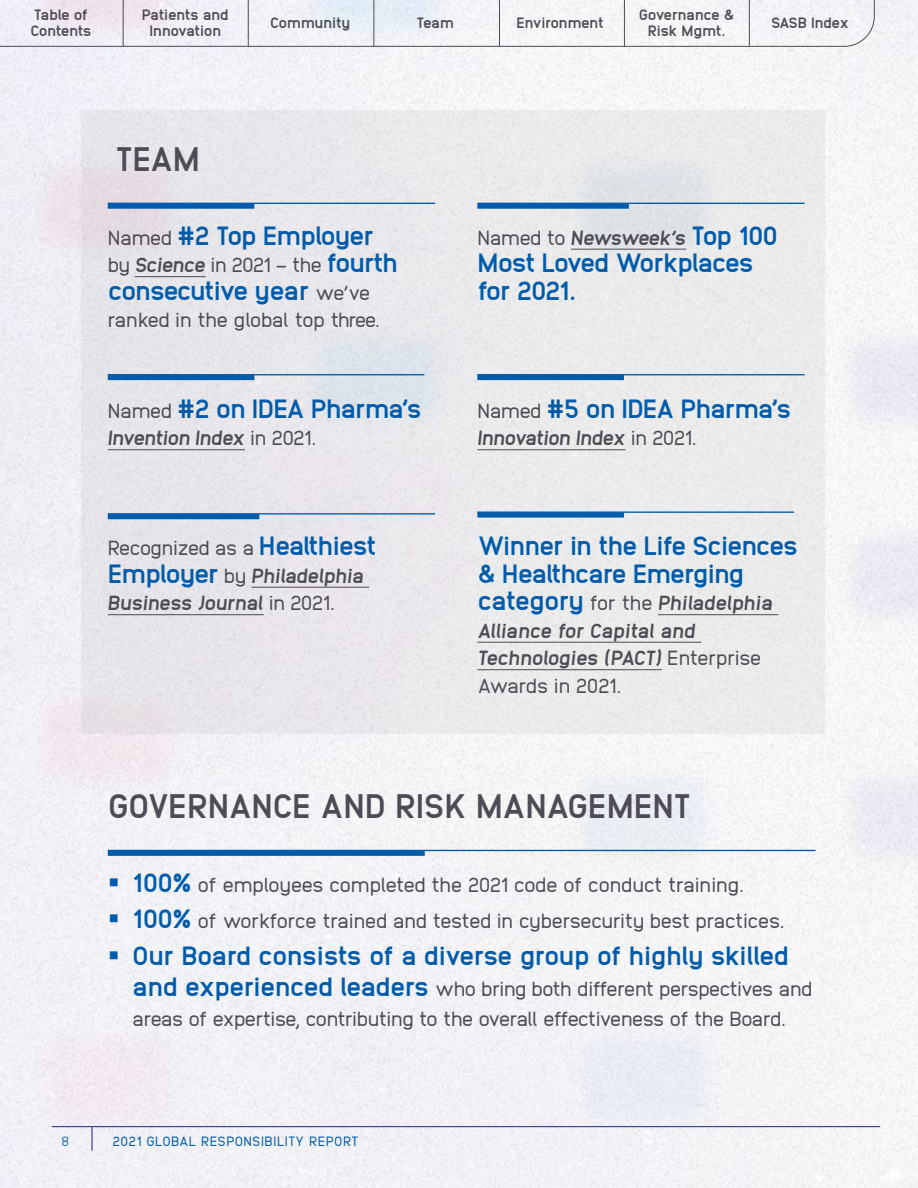
<style>
.page{position:relative;width:918px;height:1188px;background:#fff}
.page>*{position:absolute;margin:0;border:0;box-sizing:border-box;transform-origin:0 0}
.H2_Gray_all_CAPS{font:800 34.05px "Anodina";letter-spacing:-.03em;color:#4d4b54}
.t1{font:800 26.4px/27.5px "Anodina";letter-spacing:-.05em;color:#005cab}
.t2{font:800 26.4px/27.5px "Anodina";letter-spacing:-.07em;color:#005cab}
.t3{font:800 26.4px "Anodina";letter-spacing:-.03em;color:#005cab}
.t4{font:20.4px/30.5px "Anodina";letter-spacing:-.05em;color:#4d4b54}
.t5{font:italic 800 20.4px/27.5px "Anodina";letter-spacing:-.04em;color:#4d4b54}
.t6{font:20.4px "Anodina";letter-spacing:-.03em;color:#4d4b54}
.t7{font:italic 800 20.4px "Anodina";letter-spacing:-.11em;color:#4d4b54}
.t8{font:800 15px/16.2px "Anodina";letter-spacing:-.03em;color:#4d4b54;text-align:center}
.t9{font:800 15px/16.2px "Anodina";letter-spacing:-.05em;color:#4d4b54}
.t10{font:13.5px "Anodina";letter-spacing:.025em;color:#005cab}
.t11{font:300 13.5px "Anodina";color:#005cab}
.s1{font-weight:400;font-size:20.4px;color:#4d4b54}
.s2{font-weight:800;font-style:italic}
.s3{font-weight:800;font-size:26.4px;color:#005cab}
.s4{font-weight:400;font-style:normal}
.s5{font-style:normal;font-size:26.4px;color:#005cab}
.s6{color:#005cab}
</style>
<div class="page">
<div style="left:81px;top:110px;width:744px;height:623px;background:#e9e8eb"></div>
<hr style="left:135px;top:276px;width:71px;height:1px;background:#4d4b54">
<hr style="left:108px;top:203px;width:327px;height:1px;background:#005cab">
<div style="left:108px;top:203px;width:146px;height:6px;background:#005cab"></div>
<hr style="left:571px;top:249px;width:115px;height:1px;background:#4d4b54">
<hr style="left:477px;top:374px;width:328px;height:1px;background:#005cab">
<div style="left:477px;top:375px;width:147px;height:5px;background:#005cab"></div>
<hr style="left:477px;top:449px;width:149px;height:1px;background:#4d4b54">
<hr style="left:477px;top:203px;width:328px;height:1px;background:#005cab">
<div style="left:477px;top:203px;width:152px;height:6px;background:#005cab"></div>
<hr style="left:108px;top:449px;width:137px;height:1px;background:#4d4b54">
<hr style="left:251px;top:587px;width:118px;height:1px;background:#4d4b54">
<hr style="left:108px;top:614px;width:156px;height:1px;background:#4d4b54">
<hr style="left:658px;top:614px;width:120px;height:1px;background:#4d4b54">
<hr style="left:477px;top:642px;width:224px;height:1px;background:#4d4b54">
<hr style="left:477px;top:669px;width:185px;height:1px;background:#4d4b54">
<hr style="left:108px;top:513px;width:327px;height:2px;background:#005cab">
<div style="left:108px;top:514px;width:151px;height:5px;background:#005cab"></div>
<hr style="left:108px;top:374px;width:316px;height:1px;background:#005cab">
<div style="left:108px;top:375px;width:146px;height:5px;background:#005cab"></div>
<hr style="left:477px;top:511px;width:317px;height:2px;background:#005cab">
<div style="left:477px;top:512px;width:147px;height:6px;background:#005cab"></div>
<hr style="left:108px;top:850px;width:707px;height:1px;background:#005cab">
<div style="left:108px;top:850px;width:317px;height:6px;background:#005cab"></div>
<svg style="left:0;top:0;width:875px;height:47px"></svg>
<hr style="left:374px;top:0;width:1px;height:47px;background:#4d4b54">
<hr style="left:499px;top:0;width:1px;height:47px;background:#4d4b54">
<hr style="left:624px;top:0;width:1px;height:47px;background:#4d4b54">
<hr style="left:749px;top:0;width:1px;height:47px;background:#4d4b54">
<hr style="left:248px;top:0;width:1px;height:47px;background:#4d4b54">
<hr style="left:123px;top:0;width:1px;height:47px;background:#4d4b54">
<hr style="left:52px;top:1126px;width:828px;height:1px;background:#343896">
<hr style="left:91px;top:1126px;width:2px;height:25px;background:#343896">
<svg style="left:120px;top:892px;width:26px;height:1px"></svg>
<svg style="left:120px;top:928px;width:26px;height:1px"></svg>
<svg style="left:120px;top:965px;width:26px;height:1px"></svg>
<p class="t9" style="left:30px;top:6px;width:63px">Table of<br>Contents</p>
<p class="t8" style="left:142px;top:6px;width:88px">Patients and<br>Innovation</p>
<p class="t8" style="left:270px;top:14px;width:82px">Community</p>
<p class="t8" style="left:417px;top:14px;width:39px">Team</p>
<p class="t8" style="left:516px;top:14px;width:89px">Environment</p>
<p class="t8" style="left:639px;top:6px;width:97px">Governance &amp;<br>Risk Mgmt.</p>
<p class="t8" style="left:771px;top:14px;width:80px">SASB Index</p>
<h2 class="H2_Gray_all_CAPS" style="left:115px;top:135px;width:87px">TEAM</h2>
<p class="t1" style="left:108px;top:221px;width:268px"><span class="s1">Named</span> #2 Top Employer</p>
<p class="t4" style="left:108px;top:249px;width:292px">by <span class="s2">Science</span> in 2021 – the <span class="s3">fourth</span></p>
<p class="t2" style="left:108px;top:276px;width:264px">consecutive year <span class="s1">we’ve</span></p>
<p class="t4" style="left:108px;top:304px;width:274px">ranked in the global top three.</p>
<p class="t1" style="left:108px;top:394px;width:316px"><span class="s1">Named</span> #2 on IDEA Pharma’s</p>
<p class="t5" style="left:108px;top:424px;width:210px">Invention Index <span class="s4">in 2021.</span></p>
<p class="t7" style="left:477px;top:223px;width:302px"><span class="s4">Named to</span> Newsweek’s <span class="s5">Top 100</span></p>
<p class="t2" style="left:477px;top:248px;width:278px">Most Loved Workplaces for 2021.</p>
<p class="t1" style="left:477px;top:394px;width:316px"><span class="s1">Named</span> #5 on IDEA Pharma’s</p>
<p class="t5" style="left:477px;top:424px;width:221px">Innovation Index <span class="s4">in 2021.</span></p>
<p class="t5" style="left:108px;top:534px;width:270px"><span class="s4">Recognized as a</span> <span class="s5">Healthiest<br>Employer</span> <span class="s4">by</span> Philadelphia<br>Business Journal <span class="s4">in 2021.</span></p>
<p class="t1" style="left:477px;top:531px;width:322px">Winner in the Life Sciences &amp; Healthcare Emerging</p>
<p class="t5" style="left:477px;top:589px;width:297px"><span class="s5">category</span> <span class="s4">for the</span> Philadelphia<br>Alliance for Capital and<br>Technologies (PACT) <span class="s4">Enterprise<br>Awards in 2021.</span></p>
<h2 class="H2_Gray_all_CAPS" style="left:108px;top:782px;width:585px">GOVERNANCE AND RISK MANAGEMENT</h2>
<p class="t6" style="left:108px;top:870px;width:638px"><span class="s6">▪</span> <span class="s3">100%</span> of employees completed the 2021 code of conduct training.</p>
<p class="t4" style="left:108px;top:905px;width:678px"><span class="s6">▪</span> <span class="s3">100%</span> of workforce trained and tested in cybersecurity best practices.</p>
<p class="t3" style="left:108px;top:937px;width:683px">▪ Our Board consists of a diverse group of highly skilled</p>
<p class="t4" style="left:132px;top:972px;width:682px"><span class="s3">and experienced leaders</span> who bring both different perspectives and areas of expertise, contributing to the overall effectiveness of the Board.</p>
<p class="t11" style="left:62px;top:1132px;width:9px">8</p>
<p class="t10" style="left:113px;top:1132px;width:248px">2021 GLOBAL RESPONSIBILITY REPORT</p>
</div>
